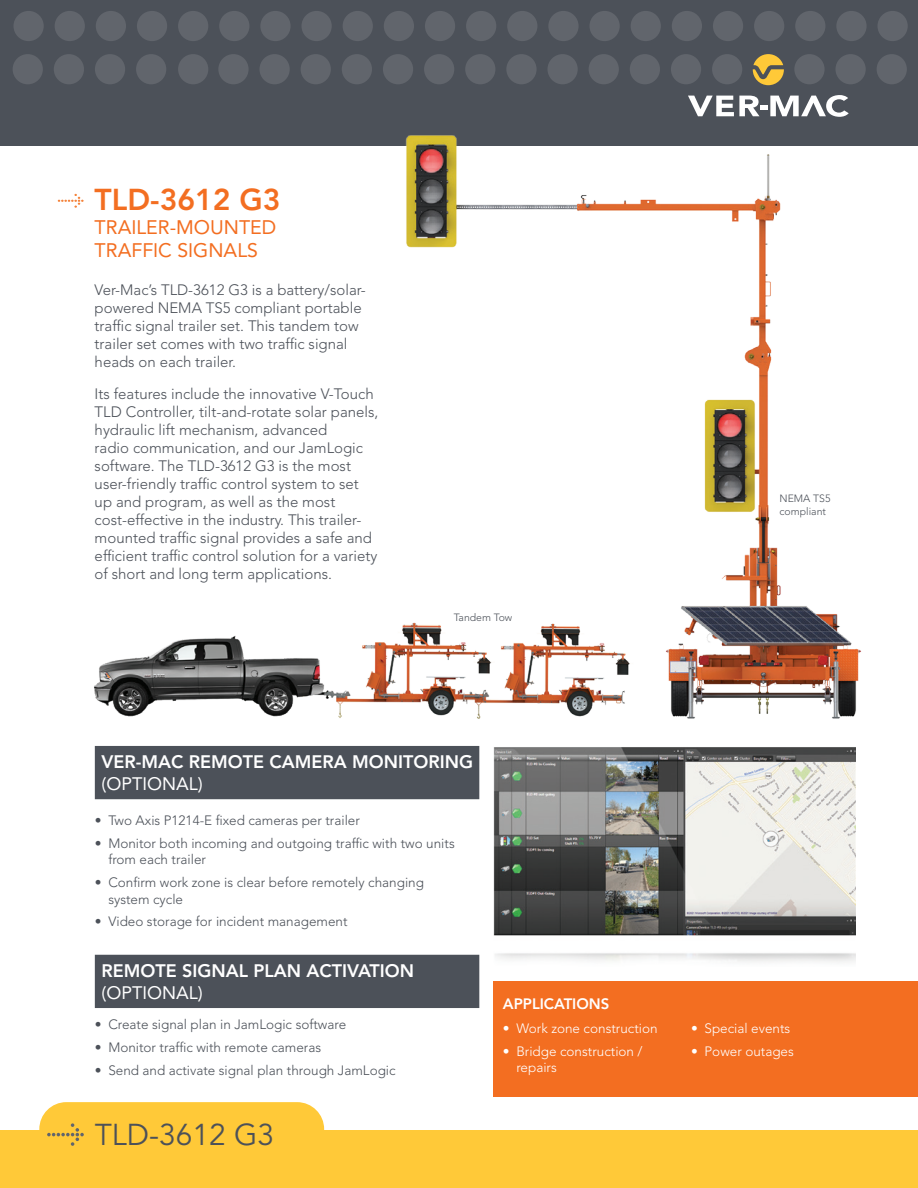
<style>
.page{position:relative;width:918px;height:1188px;background:#fff}
.page>*{position:absolute;margin:0;border:0;box-sizing:border-box;transform-origin:0 0}
.t1{font:30px "Avenir LT Std";color:#4c5159}
.t2{font:800 30px "Avenir LT Std";color:#f36e21}
.t3{font:19.5px/23.4px "Avenir LT Std";color:#f36e21}
.t4{font:800 18px "Avenir LT Std";color:#fff}
.t5{font:18px "Avenir LT Std";color:#fff}
.t6{font:300 15px/18px "Avenir LT Std";color:#4c5159}
.t7{font:800 15px "Avenir LT Std";color:#fff}
.t8{font:300 13.5px/16.2px "Avenir LT Std";color:#4c5159}
.t9{font:300 13.5px/16.2px "Avenir LT Std";color:#fff}
.t10{font:300 10.5px/12.6px "Avenir LT Std";color:#4c5159}
</style>
<div class="page">
<div style="left:0;top:0;width:918px;height:146px;background:#4c5159"></div>
<div style="left:14px;top:11px;width:30px;height:30px;background:#61656c;border-radius:50%"></div>
<div style="left:13px;top:54px;width:30px;height:30px;background:#61656c;border-radius:50%"></div>
<div style="left:384px;top:11px;width:30px;height:30px;background:#61656c;border-radius:50%"></div>
<div style="left:383px;top:54px;width:30px;height:30px;background:#61656c;border-radius:50%"></div>
<div style="left:178px;top:11px;width:30px;height:30px;background:#61656c;border-radius:50%"></div>
<div style="left:548px;top:11px;width:31px;height:30px;background:#61656c;border-radius:50%"></div>
<div style="left:547px;top:54px;width:31px;height:30px;background:#61656c;border-radius:50%"></div>
<div style="left:96px;top:11px;width:30px;height:30px;background:#61656c;border-radius:50%"></div>
<div style="left:95px;top:54px;width:30px;height:30px;background:#61656c;border-radius:50%"></div>
<div style="left:466px;top:11px;width:30px;height:30px;background:#61656c;border-radius:50%"></div>
<div style="left:465px;top:54px;width:30px;height:30px;background:#61656c;border-radius:50%"></div>
<div style="left:260px;top:11px;width:31px;height:30px;background:#61656c;border-radius:50%"></div>
<div style="left:259px;top:54px;width:31px;height:30px;background:#61656c;border-radius:50%"></div>
<div style="left:631px;top:11px;width:30px;height:30px;background:#61656c;border-radius:50%"></div>
<div style="left:630px;top:54px;width:30px;height:30px;background:#61656c;border-radius:50%"></div>
<div style="left:795px;top:11px;width:30px;height:30px;background:#61656c;border-radius:50%"></div>
<div style="left:794px;top:54px;width:31px;height:30px;background:#61656c;border-radius:50%"></div>
<div style="left:178px;top:54px;width:30px;height:30px;background:#61656c;border-radius:50%"></div>
<div style="left:55px;top:11px;width:30px;height:30px;background:#61656c;border-radius:50%"></div>
<div style="left:54px;top:54px;width:30px;height:30px;background:#61656c;border-radius:50%"></div>
<div style="left:425px;top:11px;width:30px;height:30px;background:#61656c;border-radius:50%"></div>
<div style="left:424px;top:54px;width:30px;height:30px;background:#61656c;border-radius:50%"></div>
<div style="left:137px;top:11px;width:30px;height:30px;background:#61656c;border-radius:50%"></div>
<div style="left:136px;top:54px;width:30px;height:30px;background:#61656c;border-radius:50%"></div>
<div style="left:507px;top:11px;width:30px;height:30px;background:#61656c;border-radius:50%"></div>
<div style="left:506px;top:54px;width:31px;height:30px;background:#61656c;border-radius:50%"></div>
<div style="left:343px;top:11px;width:30px;height:30px;background:#61656c;border-radius:50%"></div>
<div style="left:342px;top:54px;width:30px;height:30px;background:#61656c;border-radius:50%"></div>
<div style="left:713px;top:11px;width:30px;height:30px;background:#61656c;border-radius:50%"></div>
<div style="left:712px;top:54px;width:30px;height:30px;background:#61656c;border-radius:50%"></div>
<div style="left:878px;top:11px;width:30px;height:30px;background:#61656c;border-radius:50%"></div>
<div style="left:877px;top:54px;width:30px;height:30px;background:#61656c;border-radius:50%"></div>
<div style="left:219px;top:11px;width:30px;height:30px;background:#61656c;border-radius:50%"></div>
<div style="left:218px;top:54px;width:31px;height:30px;background:#61656c;border-radius:50%"></div>
<div style="left:589px;top:11px;width:31px;height:30px;background:#61656c;border-radius:50%"></div>
<div style="left:589px;top:54px;width:30px;height:30px;background:#61656c;border-radius:50%"></div>
<div style="left:754px;top:11px;width:30px;height:30px;background:#61656c;border-radius:50%"></div>
<div style="left:302px;top:11px;width:30px;height:30px;background:#61656c;border-radius:50%"></div>
<div style="left:301px;top:54px;width:30px;height:30px;background:#61656c;border-radius:50%"></div>
<div style="left:672px;top:11px;width:30px;height:30px;background:#61656c;border-radius:50%"></div>
<div style="left:671px;top:54px;width:30px;height:30px;background:#61656c;border-radius:50%"></div>
<div style="left:836px;top:11px;width:31px;height:30px;background:#61656c;border-radius:50%"></div>
<div style="left:835px;top:54px;width:31px;height:30px;background:#61656c;border-radius:50%"></div>
<svg style="left:688px;top:95px;width:161px;height:22px"></svg>
<svg style="left:753px;top:54px;width:31px;height:31px"></svg>
<div style="left:0;top:1130px;width:918px;height:58px;background:#ffc938"></div>
<div style="left:39px;top:1102px;width:285px;height:72px;background:#ffc938;border-radius:27px"></div>
<svg style="left:47px;top:1123px;width:37px;height:23px"></svg>
<img style="left:405px;top:135px;width:456px;height:584px">
<img style="left:94px;top:618px;width:543px;height:101px">
<img style="left:494px;top:747px;width:361px;height:215px">
<svg style="left:58px;top:194px;width:26px;height:14px"></svg>
<div style="left:95px;top:746px;width:384px;height:53px;background:#4c5159"></div>
<div style="left:95px;top:955px;width:384px;height:53px;background:#4c5159"></div>
<div style="left:494px;top:982px;width:424px;height:115px;background:#f36e21"></div>
<h1 class="t2" style="left:95px;top:182px;width:188px">TLD-3612 G3</h1>
<h2 class="t3" style="left:95px;top:216px;width:183px">TRAILER-MOUNTED<br>TRAFFIC SIGNALS</h2>
<p class="t6" style="left:95px;top:281px;width:273px">Ver-Mac’s TLD-3612 G3 is a battery/solar&shy;powered NEMA TS5 compliant portable traffic signal trailer set. This tandem tow trailer set comes with two traffic signal heads on each trailer.</p>
<p class="t6" style="left:95px;top:385px;width:285px">Its features include the innovative V-Touch TLD Controller, tilt-and-rotate solar panels, hydraulic lift mechanism, advanced<br>radio communication, and our JamLogic software. The TLD-3612 G3 is the most user-friendly traffic control system to set up and program, as well as the most cost-effective in the industry. This trailer&shy;mounted traffic signal provides a safe and efficient traffic control solution for a variety of short and long term applications.</p>
<p class="t10" style="left:454px;top:611px;width:60px">Tandem Tow</p>
<p class="t10" style="left:780px;top:492px;width:52px">NEMA TS5 compliant</p>
<p class="t4" style="left:102px;top:751px;width:373px">VER-MAC REMOTE CAMERA MONITORING</p>
<p class="t5" style="left:102px;top:773px;width:103px">(OPTIONAL)</p>
<p class="t8" style="left:95px;top:813px;width:267px">• Two Axis P1214-E fixed cameras per trailer</p>
<p class="t8" style="left:108px;top:835px;width:348px;text-indent:-14px">• Monitor both incoming and outgoing traffic with two units from each trailer</p>
<p class="t8" style="left:108px;top:875px;width:317px;text-indent:-14px">• Confirm work zone is clear before remotely changing system cycle</p>
<p class="t8" style="left:95px;top:914px;width:254px">• Video storage for incident management</p>
<p class="t4" style="left:102px;top:960px;width:314px">REMOTE SIGNAL PLAN ACTIVATION</p>
<p class="t5" style="left:102px;top:982px;width:103px">(OPTIONAL)</p>
<p class="t8" style="left:95px;top:1017px;width:253px">• Create signal plan in JamLogic software</p>
<p class="t8" style="left:95px;top:1040px;width:228px">• Monitor traffic with remote cameras</p>
<p class="t8" style="left:95px;top:1063px;width:302px">• Send and activate signal plan through JamLogic</p>
<h1 class="t1" style="left:95px;top:1118px;width:181px">TLD-3612 G3</h1>
<p class="t7" style="left:503px;top:995px;width:108px">APPLICATIONS</p>
<p class="t9" style="left:503px;top:1021px;width:156px">• Work zone construction</p>
<p class="t9" style="left:516px;top:1043px;width:128px;text-indent:-14px">• Bridge construction / repairs</p>
<p class="t9" style="left:691px;top:1021px;width:101px">• Special events</p>
<p class="t9" style="left:691px;top:1043px;width:104px">• Power outages</p>
</div>
